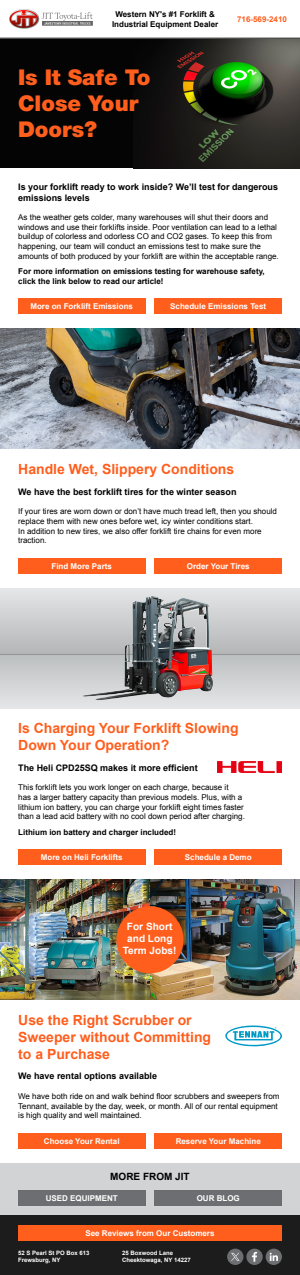
<style>
.page{position:relative;width:300px;height:1275px;background:#fff}
.page>*{position:absolute;margin:0;border:0;box-sizing:border-box;transform-origin:0 0}
.t1{font:900 21.75px/26.1px "Helvetica Neue LT Std";color:#ff5e1d}
.t2{font:700 14px/16.8px "Arial";color:#ff5e1d}
.t3{font:700 10.1px/12.1px "Arial";color:#fff;text-align:center}
.t4{font:700 10px "Arial";color:#000}
.t5{font:700 9px/10.8px "Arial";color:#000}
.t6{font:8px/9.6px "Arial";color:#000}
.t7{font:700 8px "Arial";color:#fff}
.t8{font:700 8px/9.6px "Arial";color:#000}
.t9{font:700 8px "Arial";color:#ff5e1d}
.t10{font:700 6px/7.2px "Arial";color:#fff}
</style>
<div class="page">
<svg style="left:0;top:654px;width:300px;height:54px;background:#c5b9b9"></svg>
<svg style="left:0;top:588px;width:300px;height:66px;background:#c0c2c3"></svg>
<div style="left:0;top:1163px;width:300px;height:52px;background:#d1d3d4"></div>
<div style="left:154px;top:1190px;width:128px;height:15px;background:#6d6e71"></div>
<div style="left:18px;top:1190px;width:128px;height:15px;background:#6d6e71"></div>
<div style="left:0;top:38px;width:300px;height:130px;background:#040404"></div>
<img style="left:145px;top:39px;width:155px;height:129px">
<img style="left:151px;top:880px;width:149px;height:120px">
<img style="left:0;top:880px;width:149px;height:120px">
<img style="left:0;top:329px;width:300px;height:120px">
<div style="left:154px;top:1133px;width:128px;height:15px;background:#ff5e1d"></div>
<div style="left:154px;top:558px;width:128px;height:15px;background:#ff5e1d"></div>
<div style="left:18px;top:1133px;width:128px;height:15px;background:#ff5e1d"></div>
<div style="left:18px;top:558px;width:128px;height:15px;background:#ff5e1d"></div>
<img style="left:10px;top:9px;width:83px;height:20px">
<hr style="left:0;top:38px;width:300px;height:1px;background:#000">
<div style="left:18px;top:850px;width:128px;height:15px;background:#ff5e1d"></div>
<div style="left:18px;top:299px;width:128px;height:15px;background:#ff5e1d"></div>
<div style="left:154px;top:850px;width:128px;height:15px;background:#ff5e1d"></div>
<div style="left:154px;top:299px;width:128px;height:15px;background:#ff5e1d"></div>
<div style="left:116px;top:906px;width:68px;height:67px;background:#ff5e1d;border-radius:50%"></div>
<img style="left:82px;top:597px;width:69px;height:103px">
<img style="left:217px;top:761px;width:65px;height:12px">
<svg style="left:225px;top:1025px;width:57px;height:21px"></svg>
<div style="left:0;top:1215px;width:300px;height:60px;background:#1c1c1c"></div>
<div style="left:246px;top:1248px;width:17px;height:17px;background:#6d6e71;border-radius:50%"></div>
<svg style="left:252px;top:1252px;width:5px;height:9px"></svg>
<svg style="left:266px;top:1248px;width:16px;height:17px"></svg>
<svg style="left:270px;top:1252px;width:8px;height:9px"></svg>
<div style="left:18px;top:1225px;width:264px;height:15px;background:#ff5e1d"></div>
<div style="left:227px;top:1248px;width:16px;height:17px;background:#6d6e71;border-radius:50%"></div>
<svg style="left:231px;top:1253px;width:9px;height:8px"></svg>
<p class="t8" style="left:112px;top:10px;width:108px;text-align:center">Western NY's #1 Forklift &amp;<br>Industrial Equipment Dealer</p>
<h1 class="t1" style="left:18px;top:64px;width:134px">Is It Safe To<br>Close Your<br>Doors?</h1>
<p class="t9" style="left:237px;top:14px;width:51px">716-569-2410</p>
<p class="t5" style="left:18px;top:181px;width:261px">Is your forklift ready to work inside? We’ll test for dangerous emissions levels</p>
<p class="t6" style="left:18px;top:213px;width:262px">As the weather gets colder, many warehouses will shut their doors and windows and use their forklifts inside. Poor ventilation can lead to a lethal buildup of colorless and odorless CO and CO2 gases. To keep this from happening, our team will conduct an emissions test to make sure the amounts of both produced by your forklift are within the acceptable range.</p>
<p class="t8" style="left:18px;top:267px;width:248px">For more information on emissions testing for warehouse safety, click the link below to read our article!</p>
<p class="t7" style="left:30px;top:301px;width:104px">More on Forklift Emissions</p>
<p class="t7" style="left:170px;top:301px;width:97px">Schedule Emissions Test</p>
<h2 class="t2" style="left:18px;top:461px;width:218px">Handle Wet, Slippery Conditions</h2>
<p class="t5" style="left:18px;top:486px;width:220px">We have the best forklift tires for the winter season</p>
<p class="t6" style="left:18px;top:507px;width:260px">If your tires are worn down or don’t have much tread left, then you should replace them with new ones before wet, icy winter conditions start.<br>In addition to new tires, we also offer forklift tire chains for even more traction.</p>
<p class="t7" style="left:52px;top:560px;width:62px">Find More Parts</p>
<p class="t7" style="left:187px;top:560px;width:64px">Order Your Tires</p>
<h2 class="t2" style="left:18px;top:720px;width:222px">Is Charging Your Forklift Slowing<br>Down Your Operation?</h2>
<p class="t5" style="left:18px;top:762px;width:181px">The Heli CPD25SQ makes it more efficient</p>
<p class="t6" style="left:18px;top:783px;width:228px">This forklift lets you work longer on each charge, because it<br>has a larger battery capacity than previous models. Plus, with a lithium ion battery, you can charge your forklift eight times faster than a lead acid battery with no cool down period after charging.</p>
<p class="t8" style="left:18px;top:827px;width:159px">Lithium ion battery and charger included!</p>
<p class="t7" style="left:41px;top:852px;width:83px">More on Heli Forklifts</p>
<p class="t7" style="left:185px;top:852px;width:68px">Schedule a Demo</p>
<p class="t3" style="left:123px;top:921px;width:55px">For Short and Long<br>Term Jobs!</p>
<h2 class="t2" style="left:18px;top:1012px;width:194px">Use the Right Scrubber or<br>Sweeper without Committing to a Purchase</h2>
<p class="t5" style="left:18px;top:1071px;width:140px">We have rental options available</p>
<p class="t6" style="left:18px;top:1091px;width:263px">We have both ride on and walk behind floor scrubbers and sweepers from<br>Tennant, available by the day, week, or month. All of our rental equipment is high quality and well maintained.</p>
<p class="t7" style="left:44px;top:1135px;width:77px">Choose Your Rental</p>
<p class="t7" style="left:176px;top:1135px;width:87px">Reserve Your Machine</p>
<p class="t4" style="left:110px;top:1170px;width:81px">MORE FROM JIT</p>
<p class="t7" style="left:46px;top:1193px;width:74px">USED EQUIPMENT</p>
<p class="t7" style="left:197px;top:1193px;width:45px">OUR BLOG</p>
<p class="t7" style="left:86px;top:1228px;width:130px">See Reviews from Our Customers</p>
<p class="t10" style="left:18px;top:1249px;width:73px">52 S Pearl St PO Box 613<br>Frewsburg, NY</p>
<p class="t10" style="left:122px;top:1249px;width:70px">25 Boxwood Lane<br>Cheektowaga, NY 14227</p>
</div>
